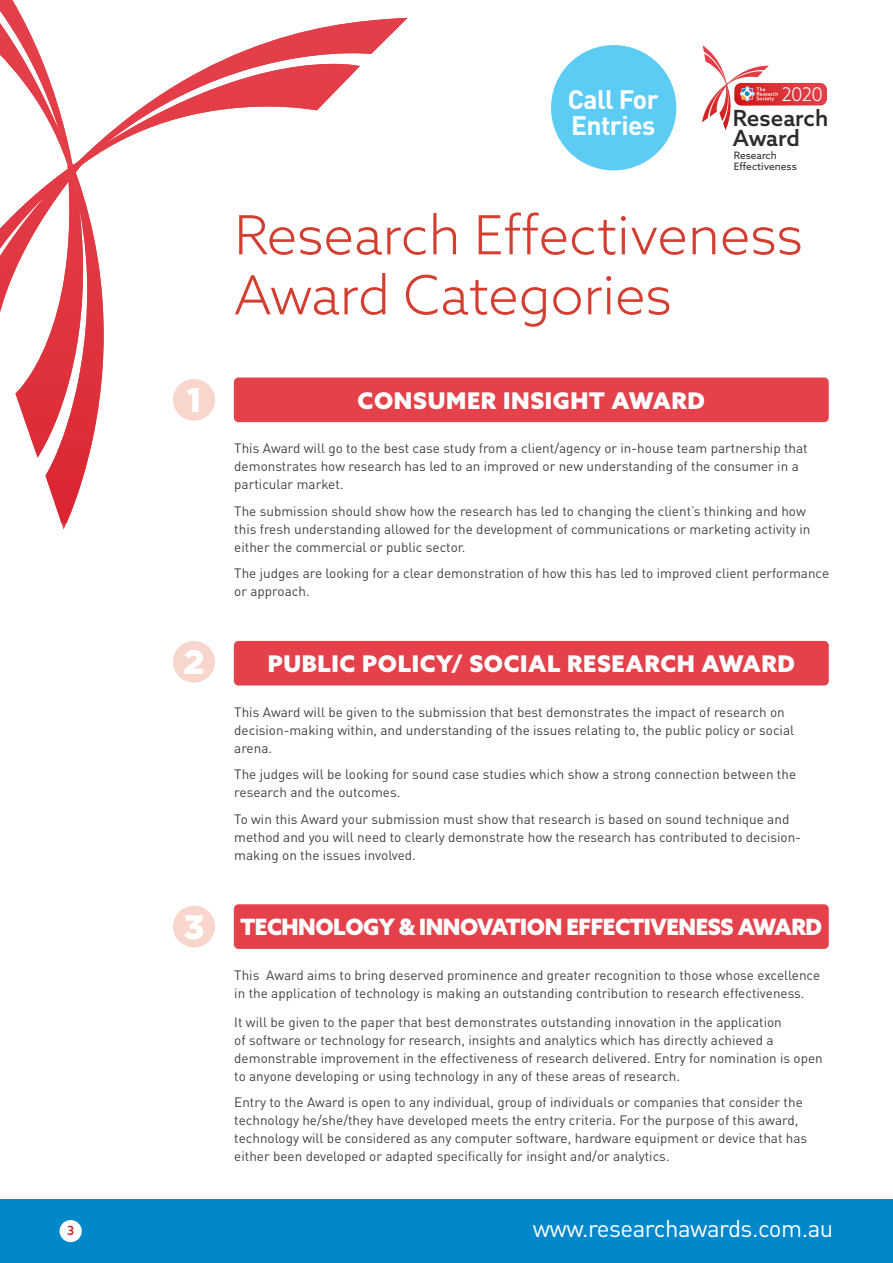
<style>
.page{position:relative;width:893px;height:1263px;background:#fff}
.page>*{position:absolute;margin:0;border:0;box-sizing:border-box;transform-origin:0 0}
.t1{font:300 54px/60px "Azo Sans";color:#d33e30}
.t2{font:900 33.75px "Gotham";color:#fff}
.t3{font:700 26.4px "DIN";letter-spacing:-.02em;color:#fff}
.t4{font:24px "DIN";letter-spacing:-.02em;color:#fff}
.t5{font:900 22.95px "Azo Sans";letter-spacing:.03em;color:#fff}
.t6{font:900 22.5px "Azo Sans";letter-spacing:-.02em;color:#fff}
.t7{font:500 22.35px/20.5px "Azo Sans";color:#2a2b2a}
.t8{font:300 18.9px "Azo Sans";color:#fff}
.t9{font:13.5px/18px "DIN";color:#414042}
.t10{font:500 12.6px "Azo Sans";color:#cf1f25}
.t11{font:10.2px/10.2px "Azo Sans";color:#2a2b2a}
</style>
<div class="page">
<div style="left:0;top:1199px;width:893px;height:64px;background:#0088cb"></div>
<div style="left:60px;top:1220px;width:22px;height:22px;background:#fff;border-radius:50%"></div>
<svg style="left:214px;top:18px;width:193px;height:46px"></svg>
<svg style="left:0;top:0;width:86px;height:523px"></svg>
<svg style="left:0;top:64px;width:360px;height:404px"></svg>
<svg style="left:702px;top:45px;width:125px;height:85px"></svg>
<div style="left:551px;top:45px;width:125px;height:125px;background:#5dccf5;border-radius:50%"></div>
<div style="left:234px;top:377px;width:595px;height:45px;background:#e4414b;border-radius:5px"></div>
<div style="left:234px;top:641px;width:595px;height:44px;background:#e4414b;border-radius:5px"></div>
<div style="left:234px;top:904px;width:595px;height:45px;background:#e4414b;border-radius:5px"></div>
<div style="left:173px;top:379px;width:42px;height:42px;background:#f8d6cd;border-radius:50%"></div>
<div style="left:173px;top:641px;width:42px;height:42px;background:#f8d6cd;border-radius:50%"></div>
<div style="left:173px;top:906px;width:42px;height:41px;background:#f8d6cd;border-radius:50%"></div>
<h3 class="t3" style="left:568px;top:82px;width:93px">Call For</h3>
<h3 class="t8" style="left:781px;top:82px;width:43px">2020</h3>
<h3 class="t3" style="left:571px;top:108px;width:86px">Entries</h3>
<h3 class="t7" style="left:733px;top:107px;width:97px">Research<br>Award</h3>
<p class="t11" style="left:734px;top:151px;width:65px">Research<br>Effectiveness</p>
<h1 class="t1" style="left:234px;top:204px;width:570px">Research Effectiveness<br>Award Categories</h1>
<h2 class="t2" style="left:187px;top:377px;width:16px">1</h2>
<h3 class="t5" style="left:358px;top:385px;width:349px">CONSUMER INSIGHT AWARD</h3>
<p class="t9" style="left:234px;top:439px;width:575px">This Award will go to the best case study from a client/agency or in-house team partnership that demonstrates how research has led to an improved or new understanding of the consumer in a particular market.</p>
<p class="t9" style="left:234px;top:502px;width:578px">The submission should show how the research has led to changing the client’s thinking and how this fresh understanding allowed for the development of communications or marketing activity in either the commercial or public sector.</p>
<p class="t9" style="left:234px;top:564px;width:596px">The judges are looking for a clear demonstration of how this has led to improved client performance or approach.</p>
<h2 class="t2" style="left:183px;top:638px;width:23px">2</h2>
<h3 class="t5" style="left:268px;top:648px;width:529px">PUBLIC POLICY/ SOCIAL RESEARCH AWARD</h3>
<p class="t9" style="left:234px;top:703px;width:561px">This Award will be given to the submission that best demonstrates the impact of research on decision-making within, and understanding of the issues relating to, the public policy or social arena.</p>
<p class="t9" style="left:234px;top:765px;width:563px">The judges will be looking for sound case studies which show a strong connection between the research and the outcomes.</p>
<p class="t9" style="left:234px;top:810px;width:568px">To win this Award your submission must show that research is based on sound technique and method and you will need to clearly demonstrate how the research has contributed to decision&shy;making on the issues involved.</p>
<h2 class="t2" style="left:183px;top:903px;width:22px">3</h2>
<h3 class="t6" style="left:241px;top:912px;width:583px">TECHNOLOGY &amp; INNOVATION EFFECTIVENESS AWARD</h3>
<p class="t9" style="left:234px;top:966px;width:587px">This Award aims to bring deserved prominence and greater recognition to those whose excellence in the application of technology is making an outstanding contribution to research effectiveness.</p>
<p class="t9" style="left:234px;top:1013px;width:590px">It will be given to the paper that best demonstrates outstanding innovation in the application<br>of software or technology for research, insights and analytics which has directly achieved a demonstrable improvement in the effectiveness of research delivered. Entry for nomination is open to anyone developing or using technology in any of these areas of research.</p>
<p class="t9" style="left:234px;top:1093px;width:574px">Entry to the Award is open to any individual, group of individuals or companies that consider the technology he/she/they have developed meets the entry criteria. For the purpose of this award, technology will be considered as any computer software, hardware equipment or device that has either been developed or adapted specifically for insight and/or analytics.</p>
<p class="t10" style="left:67px;top:1222px;width:9px">3</p>
<h3 class="t4" style="left:533px;top:1213px;width:302px">www.researchawards.com.au</h3>
</div>
